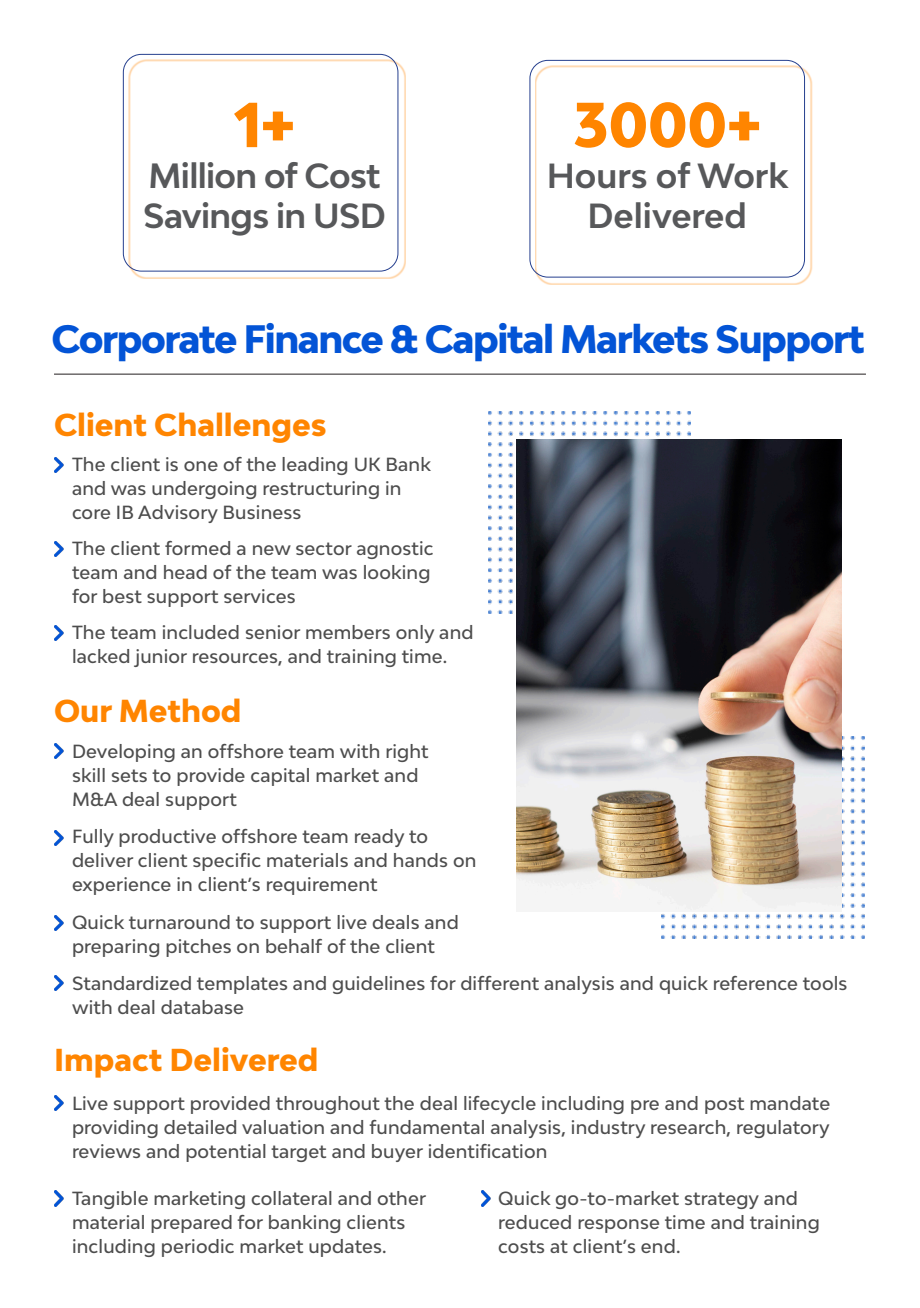
<style>
.page{position:relative;width:920px;height:1308px;background:#fff}
.page>*{position:absolute;margin:0;border:0;box-sizing:border-box;transform-origin:0 0}
.t1{font:800 60px "Bw Modelica";color:#ff8500}
.t2{font:800 37.5px "Bw Modelica";letter-spacing:-.04em;color:#0354d6}
.t3{font:700 33px/40.5px "Bw Modelica";letter-spacing:-.02em;color:#57585a}
.t4{font:700 33px/40.5px "Bw Modelica";color:#57585a;text-align:center}
.t5{font:800 30px "Bw Modelica";color:#ff8500}
.t6{font:500 18px/24px "Bw Modelica";letter-spacing:.01em;color:#4d4d4d}
</style>
<div class="page">
<div style="left:529px;top:60px;width:275px;height:218px;border:1px solid #253f8e;border-radius:18px"></div>
<div style="left:123px;top:54px;width:275px;height:218px;border:1px solid #253f8e;border-radius:18px"></div>
<hr style="left:54px;top:374px;width:812px;height:1px;background:#231f20">
<img style="left:488px;top:411px;width:203px;height:202px">
<img style="left:662px;top:736px;width:202px;height:203px">
<img style="left:516px;top:440px;width:325px;height:472px">
<img style="left:54px;top:457px;width:10px;height:15px">
<img style="left:54px;top:541px;width:10px;height:15px">
<img style="left:54px;top:625px;width:10px;height:15px">
<img style="left:54px;top:744px;width:10px;height:15px">
<img style="left:54px;top:830px;width:10px;height:15px">
<img style="left:54px;top:915px;width:10px;height:15px">
<img style="left:54px;top:975px;width:10px;height:16px">
<img style="left:54px;top:1095px;width:10px;height:16px">
<img style="left:54px;top:1191px;width:10px;height:15px">
<img style="left:481px;top:1191px;width:9px;height:15px">
<p class="t1" style="left:234px;top:86px;width:63px">1+</p>
<p class="t3" style="left:143px;top:154px;width:244px">Million of Cost<br>Savings in USD</p>
<p class="t1" style="left:573px;top:86px;width:190px">3000+</p>
<p class="t4" style="left:546px;top:154px;width:243px">Hours of Work<br>Delivered</p>
<p class="t2" style="left:52px;top:315px;width:814px">Corporate Finance &amp; Capital Markets Support</p>
<p class="t5" style="left:54px;top:405px;width:274px">Client Challenges</p>
<p class="t6" style="left:72px;top:452px;width:360px">The client is one of the leading UK Bank and was undergoing restructuring in core IB Advisory Business</p>
<p class="t6" style="left:72px;top:536px;width:363px">The client formed a new sector agnostic team and head of the team was looking for best support services</p>
<p class="t6" style="left:72px;top:620px;width:403px">The team included senior members only and lacked junior resources, and training time.</p>
<p class="t5" style="left:54px;top:692px;width:189px">Our Method</p>
<p class="t6" style="left:72px;top:739px;width:358px">Developing an offshore team with right skill sets to provide capital market and<br>M&amp;A deal support</p>
<p class="t6" style="left:72px;top:824px;width:406px">Fully productive offshore team ready to deliver client specific materials and hands on experience in client’s requirement</p>
<p class="t6" style="left:72px;top:910px;width:388px">Quick turnaround to support live deals and preparing pitches on behalf of the client</p>
<p class="t6" style="left:72px;top:970px;width:777px">Standardized templates and guidelines for different analysis and quick reference tools with deal database</p>
<p class="t5" style="left:54px;top:1040px;width:266px">Impact Delivered</p>
<p class="t6" style="left:72px;top:1090px;width:759px;text-align:justify">Live support provided throughout the deal lifecycle including pre and post mandate providing detailed valuation and fundamental analysis, industry research, regulatory reviews and potential target and buyer identification</p>
<p class="t6" style="left:72px;top:1186px;width:355px">Tangible marketing collateral and other material prepared for banking clients including periodic market updates.</p>
<p class="t6" style="left:498px;top:1186px;width:323px">Quick go-to-market strategy and reduced response time and training costs at client’s end.</p>
</div>
